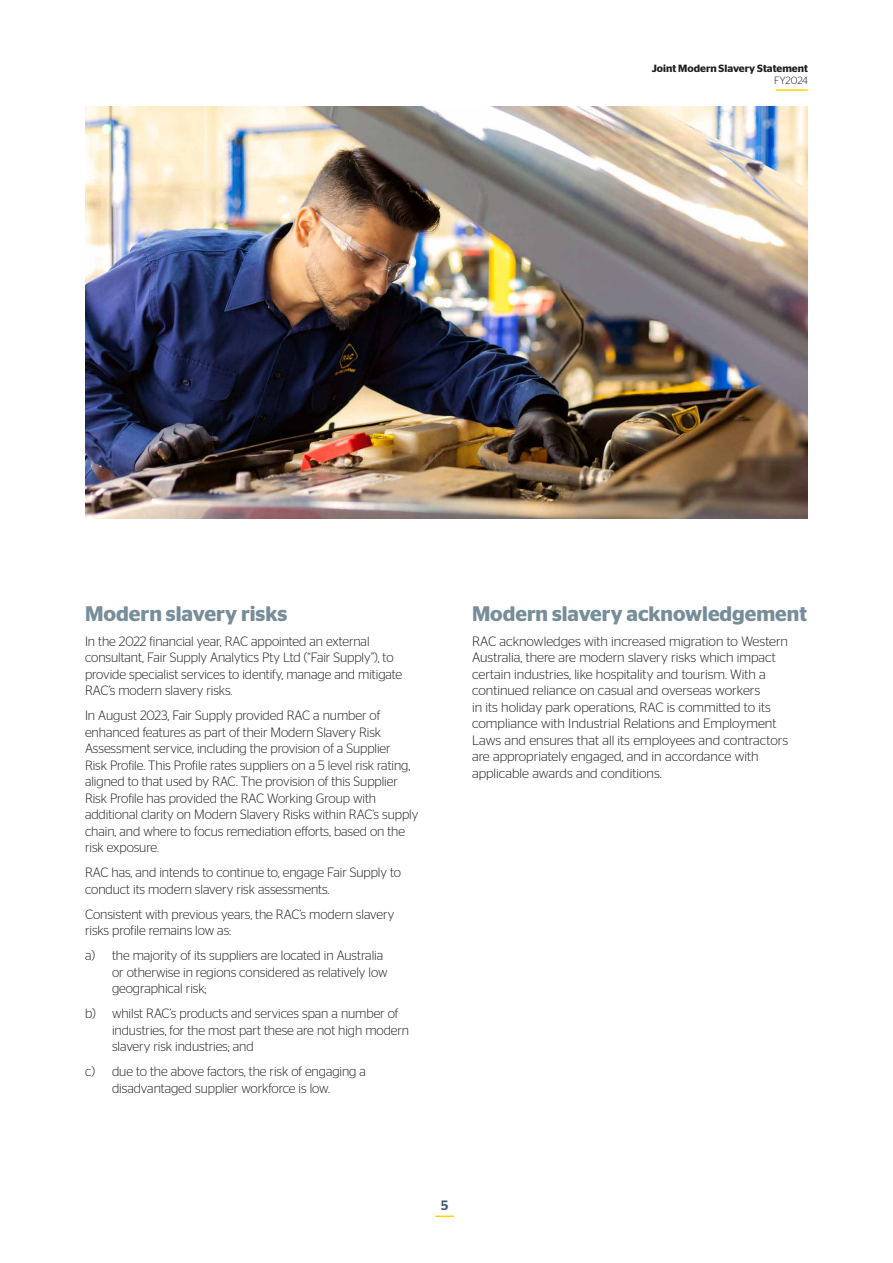
<style>
.page{position:relative;width:893px;height:1263px;background:#fff}
.page>*{position:absolute;margin:0;border:0;box-sizing:border-box;transform-origin:0 0}
.t1{font:600 21px "Stag Sans";color:#778d9a}
.t2{font:300 13.5px/16.5px "Stag Sans";letter-spacing:-.005em;color:#231f20}
.t3{font:500 13.5px "Stag Sans";color:#3e5668}
.t4{font:600 10.5px "Stag Sans";color:#231f20}
.t5{font:300 10.5px "Stag Sans";color:#231f20}
</style>
<div class="page">
<hr style="left:776px;top:89px;width:31px;height:2px;background:#ffd300">
<svg style="left:436px;top:1215px;width:17px;height:2px"></svg>
<img style="left:85px;top:106px;width:723px;height:413px">
<p class="t4" style="left:652px;top:62px;width:158px">Joint Modern Slavery Statement</p>
<p class="t5" style="left:774px;top:75px;width:35px">FY2024</p>
<h1 class="t1" style="left:85px;top:601px;width:204px">Modern slavery risks</h1>
<p class="t2" style="left:85px;top:632px;width:319px">In the 2022 financial year, RAC appointed an external consultant, Fair Supply Analytics Pty Ltd (“Fair Supply”), to provide specialist services to identify, manage and mitigate RAC’s modern slavery risks.</p>
<p class="t2" style="left:85px;top:707px;width:335px">In August 2023, Fair Supply provided RAC a number of enhanced features as part of their Modern Slavery Risk Assessment service, including the provision of a Supplier<br>Risk Profile. This Profile rates suppliers on a 5 level risk rating, aligned to that used by RAC. The provision of this Supplier Risk Profile has provided the RAC Working Group with additional clarity on Modern Slavery Risks within RAC’s supply chain, and where to focus remediation efforts, based on the risk exposure.</p>
<p class="t2" style="left:85px;top:864px;width:317px">RAC has, and intends to continue to, engage Fair Supply to conduct its modern slavery risk assessments.</p>
<p class="t2" style="left:85px;top:905px;width:311px">Consistent with previous years, the RAC’s modern slavery risks profile remains low as:</p>
<p class="t2" style="left:112px;top:947px;width:277px;text-indent:-27px">a) the majority of its suppliers are located in Australia or otherwise in regions considered as relatively low geographical risk;</p>
<p class="t2" style="left:112px;top:1005px;width:299px;text-indent:-27px">b) whilst RAC’s products and services span a number of industries, for the most part these are not high modern slavery risk industries; and</p>
<p class="t2" style="left:112px;top:1063px;width:255px;text-indent:-27px">c) due to the above factors, the risk of engaging a disadvantaged supplier workforce is low.</p>
<h1 class="t1" style="left:472px;top:601px;width:337px">Modern slavery acknowledgement</h1>
<p class="t2" style="left:472px;top:632px;width:318px">RAC acknowledges with increased migration to Western Australia, there are modern slavery risks which impact certain industries, like hospitality and tourism. With a continued reliance on casual and overseas workers<br>in its holiday park operations, RAC is committed to its compliance with Industrial Relations and Employment Laws and ensures that all its employees and contractors are appropriately engaged, and in accordance with applicable awards and conditions.</p>
<p class="t3" style="left:441px;top:1197px;width:9px">5</p>
</div>
